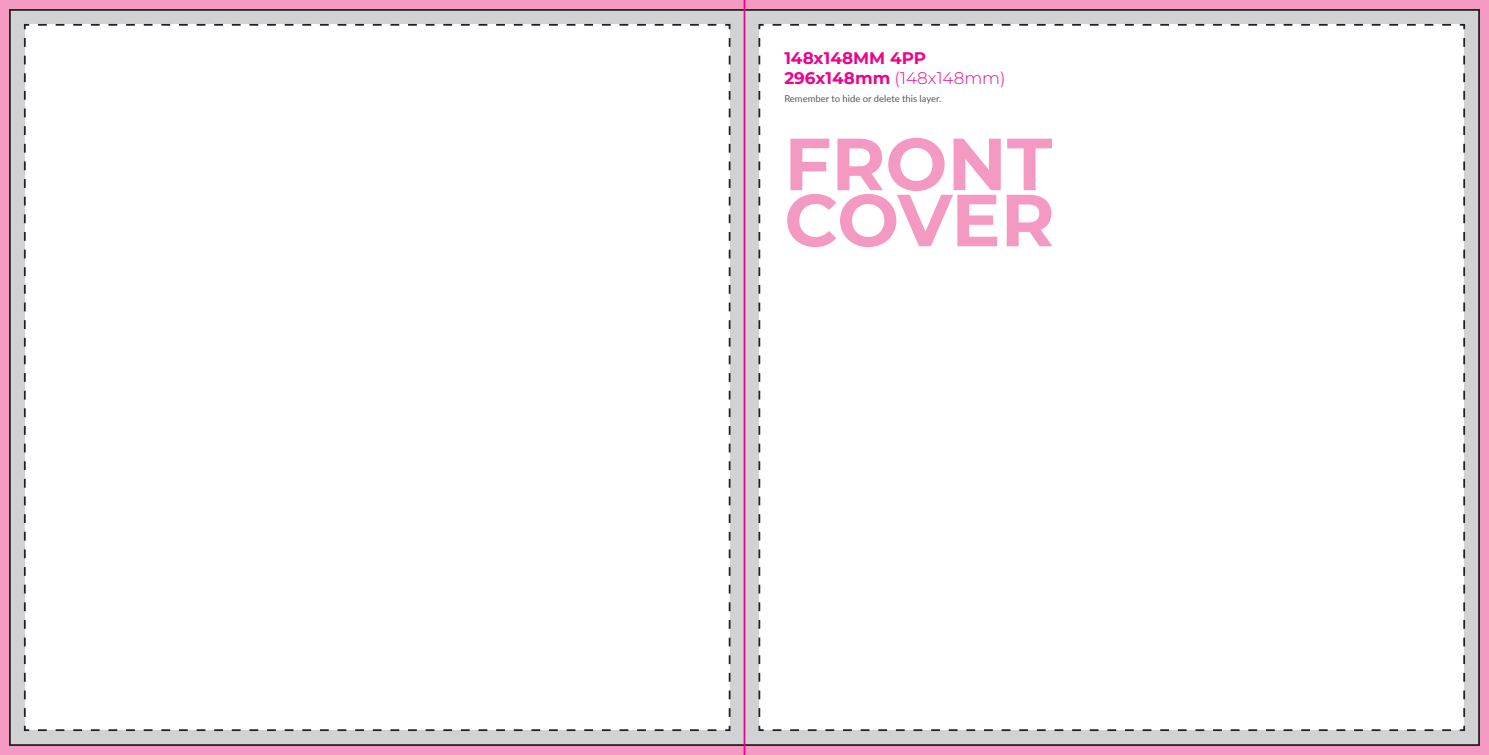
<style>
.page{position:relative;width:1489px;height:755px;background:#fff}
.page>*{position:absolute;margin:0;border:0;box-sizing:border-box;transform-origin:0 0}
.t1{font:700 73.5px/56px "Montserrat";color:#f499c2}
.t2{font:700 16.8px/20.1px "Montserrat";color:#ed028c}
.t3{font:9.45px "Lato";color:#57585a}
.s1{font-weight:300}
</style>
<div class="page">
<div style="left:0;top:0;width:1488px;height:754px;background:linear-gradient(to right,#f499c2,#f499c2)"></div>
<div style="left:9px;top:9px;width:1470px;height:736px;background:#d1d2d4;border:2px solid #231f20"></div>
<div style="left:25px;top:25px;width:704px;height:704px;background:#fff"></div>
<svg style="left:23px;top:24px;width:8px;height:692px"></svg>
<svg style="left:38px;top:24px;width:693px;height:7px"></svg>
<svg style="left:723px;top:38px;width:8px;height:693px"></svg>
<svg style="left:23px;top:725px;width:693px;height:6px"></svg>
<div style="left:759px;top:25px;width:704px;height:704px;background:#fff"></div>
<svg style="left:758px;top:24px;width:7px;height:692px"></svg>
<svg style="left:772px;top:24px;width:693px;height:7px"></svg>
<svg style="left:1457px;top:38px;width:8px;height:693px"></svg>
<svg style="left:758px;top:725px;width:692px;height:6px"></svg>
<hr style="left:743px;top:0;width:2px;height:754px;background:#ed028c">
<p class="t2" style="left:784px;top:47px;width:223px">148x148MM 4PP<br>296x148mm <span class="s1">(148x148mm)</span></p>
<p class="t3" style="left:784px;top:92px;width:158px">Remember to hide or delete this layer.</p>
<h1 class="t1" style="left:784px;top:132px;width:272px">FRONT<br>COVER</h1>
</div>
